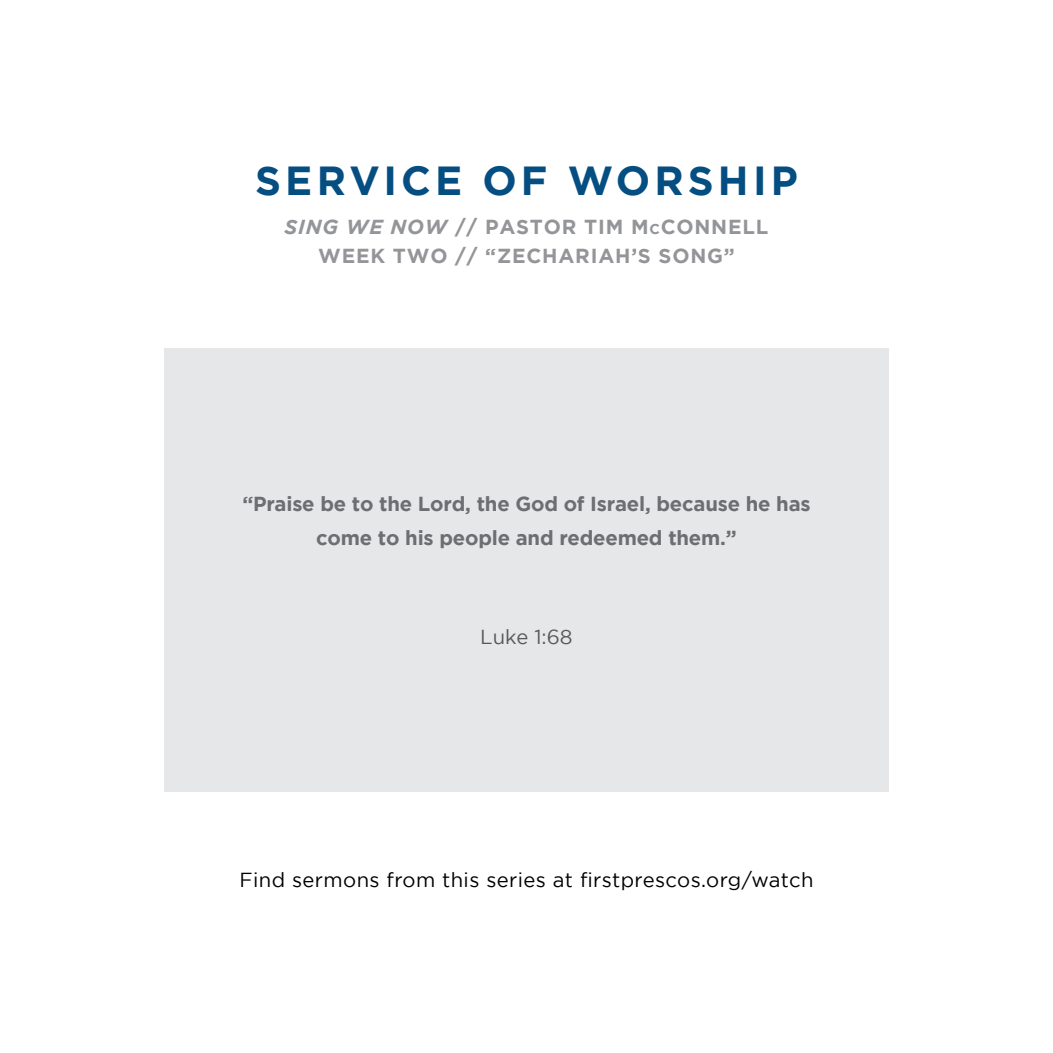
<style>
.page{position:relative;width:1053px;height:1053px;background:#fff}
.page>*{position:absolute;margin:0;border:0;box-sizing:border-box;transform-origin:0 0}
.t1{font:700 40.5px "Gotham";letter-spacing:.1em;color:#054e81}
.t2{font:700 20.25px/33.8px "Gotham";letter-spacing:-.01em;color:#6d6e71;text-align:center}
.t3{font:700 20.25px/29.2px "Gotham";letter-spacing:.04em;color:#939598;text-align:center}
.t4{font:20.25px "Gotham";letter-spacing:.02em;color:#000}
.t5{font:20.25px "Gotham";color:#58595b}
.s1{font-style:italic}
.s2{font-size:14.17px}
</style>
<div class="page">
<div style="left:164px;top:348px;width:725px;height:444px;background:#e6e7e8"></div>
<h1 class="t1" style="left:255px;top:157px;width:544px">SERVICE OF WORSHIP</h1>
<p class="t3" style="left:285px;top:212px;width:485px"><span class="s1">SING WE NOW</span> // PASTOR TIM M<span class="s2">c</span>CONNELL<br>WEEK TWO // “ZECHARIAH’S SONG”</p>
<p class="t2" style="left:242px;top:486px;width:570px">“Praise be to the Lord, the God of Israel, because he has come to his people and redeemed them.”</p>
<p class="t5" style="left:480px;top:626px;width:94px">Luke 1:68</p>
<p class="t4" style="left:239px;top:868px;width:576px">Find sermons from this series at firstprescos.org/watch</p>
</div>
